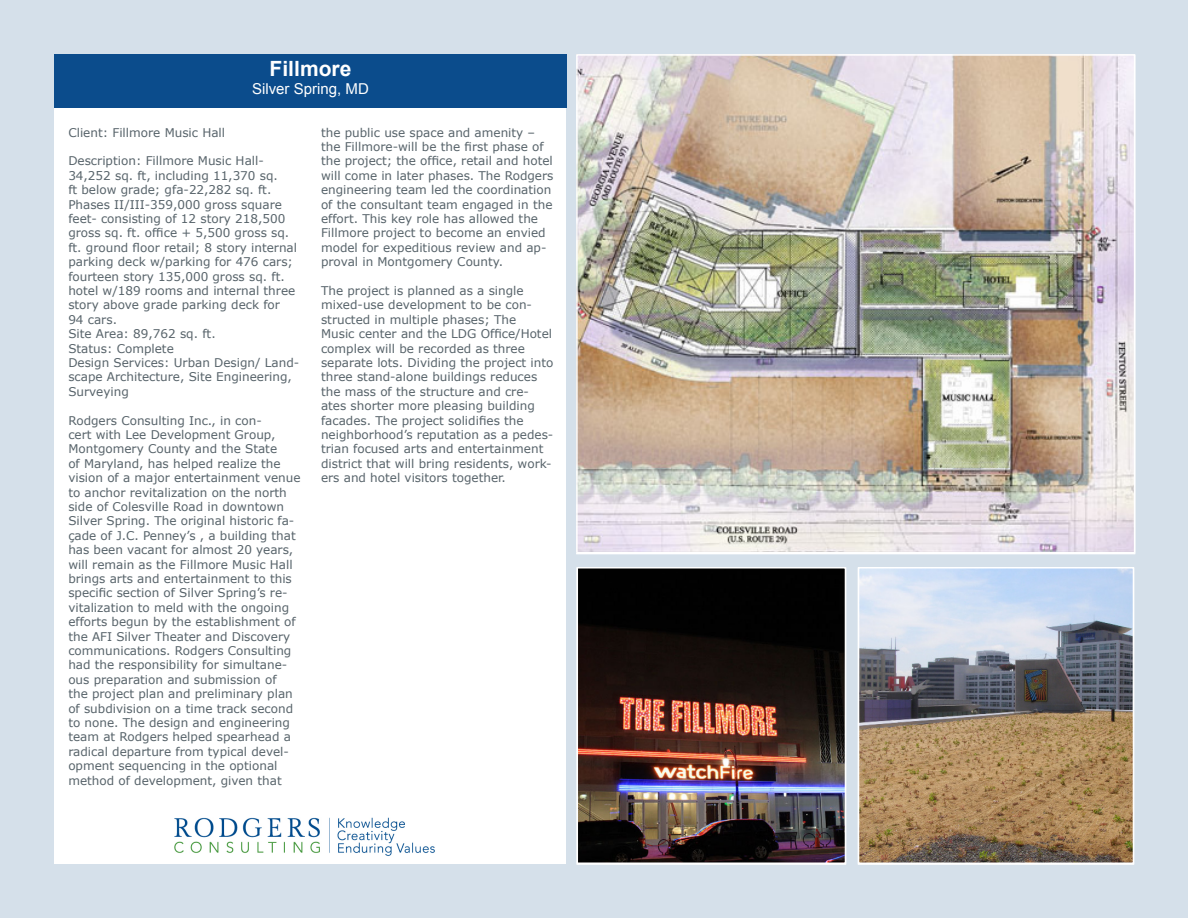
<style>
.page{position:relative;width:1188px;height:918px;background:#fff}
.page>*{position:absolute;margin:0;border:0;box-sizing:border-box;transform-origin:0 0}
.t1{font:700 21px "Arial";color:#fff}
.t2{font:15px "Arial";color:#fff}
.t3{font:12px/14.4px "Verdana";color:#57636a}
</style>
<div class="page">
<div style="left:0;top:1px;width:1188px;height:917px;background:#d5e0ea"></div>
<div style="left:55px;top:55px;width:511px;height:809px;background:#fff"></div>
<img style="left:174px;top:817px;width:261px;height:39px">
<div style="left:54px;top:54px;width:513px;height:54px;background:#0b4c8c"></div>
<img style="left:579px;top:57px;width:553px;height:494px">
<div style="left:576px;top:54px;width:559px;height:500px;border:2px solid #fff"></div>
<img style="left:580px;top:570px;width:263px;height:291px">
<div style="left:577px;top:567px;width:269px;height:297px;border:2px solid #fff"></div>
<img style="left:861px;top:570px;width:270px;height:291px">
<div style="left:858px;top:567px;width:276px;height:297px;border:2px solid #fff"></div>
<p class="t1" style="left:270px;top:55px;width:83px">Fillmore</p>
<p class="t2" style="left:252px;top:79px;width:118px">Silver Spring, MD</p>
<p class="t3" style="left:68px;top:125px;width:158px">Client: Fillmore Music Hall</p>
<p class="t3" style="left:68px;top:154px;width:230px">Description: Fillmore Music Hall-34,252 sq. ft, including 11,370 sq.<br>ft below grade; gfa-22,282 sq. ft.<br>Phases II/III-359,000 gross square feet- consisting of 12 story 218,500 gross sq. ft. office + 5,500 gross sq. ft. ground floor retail; 8 story internal parking deck w/parking for 476 cars; fourteen story 135,000 gross sq. ft. hotel w/189 rooms and internal three story above grade parking deck for 94 cars.</p>
<p class="t3" style="left:68px;top:327px;width:149px">Site Area: 89,762 sq. ft.</p>
<p class="t3" style="left:68px;top:341px;width:107px">Status: Complete</p>
<p class="t3" style="left:68px;top:355px;width:232px">Design Services: Urban Design/ Land&shy;scape Architecture, Site Engineering,<br>Surveying</p>
<p class="t3" style="left:68px;top:413px;width:234px">Rodgers Consulting Inc., in con-<br>cert with Lee Development Group, Montgomery County and the State<br>of Maryland, has helped realize the vision of a major entertainment venue to anchor revitalization on the north side of Colesville Road in downtown Silver Spring. The original historic fa&shy;çade of J.C. Penney’s , a building that has been vacant for almost 20 years, will remain as the Fillmore Music Hall brings arts and entertainment to this specific section of Silver Spring’s re&shy;vitalization to meld with the ongoing efforts begun by the establishment of the AFI Silver Theater and Discovery communications. Rodgers Consulting had the responsibility for simultane&shy;ous preparation and submission of<br>the project plan and preliminary plan of subdivision on a time track second to none. The design and engineering team at Rodgers helped spearhead a radical departure from typical devel&shy;opment sequencing in the optional method of development, given that</p>
<p class="t3" style="left:321px;top:125px;width:234px">the public use space and amenity – the Fillmore-will be the first phase of the project; the office, retail and hotel will come in later phases. The Rodgers engineering team led the coordination of the consultant team engaged in the effort. This key role has allowed the Fillmore project to become an envied model for expeditious review and ap&shy;proval in Montgomery County.</p>
<p class="t3" style="left:321px;top:283px;width:234px">The project is planned as a single mixed-use development to be con&shy;structed in multiple phases; The<br>Music center and the LDG Office/Hotel complex will be recorded as three separate lots. Dividing the project into three stand-alone buildings reduces the mass of the structure and cre&shy;ates shorter more pleasing building facades. The project solidifies the neighborhood’s reputation as a pedes&shy;trian focused arts and entertainment district that will bring residents, work&shy;ers and hotel visitors together.</p>
</div>
